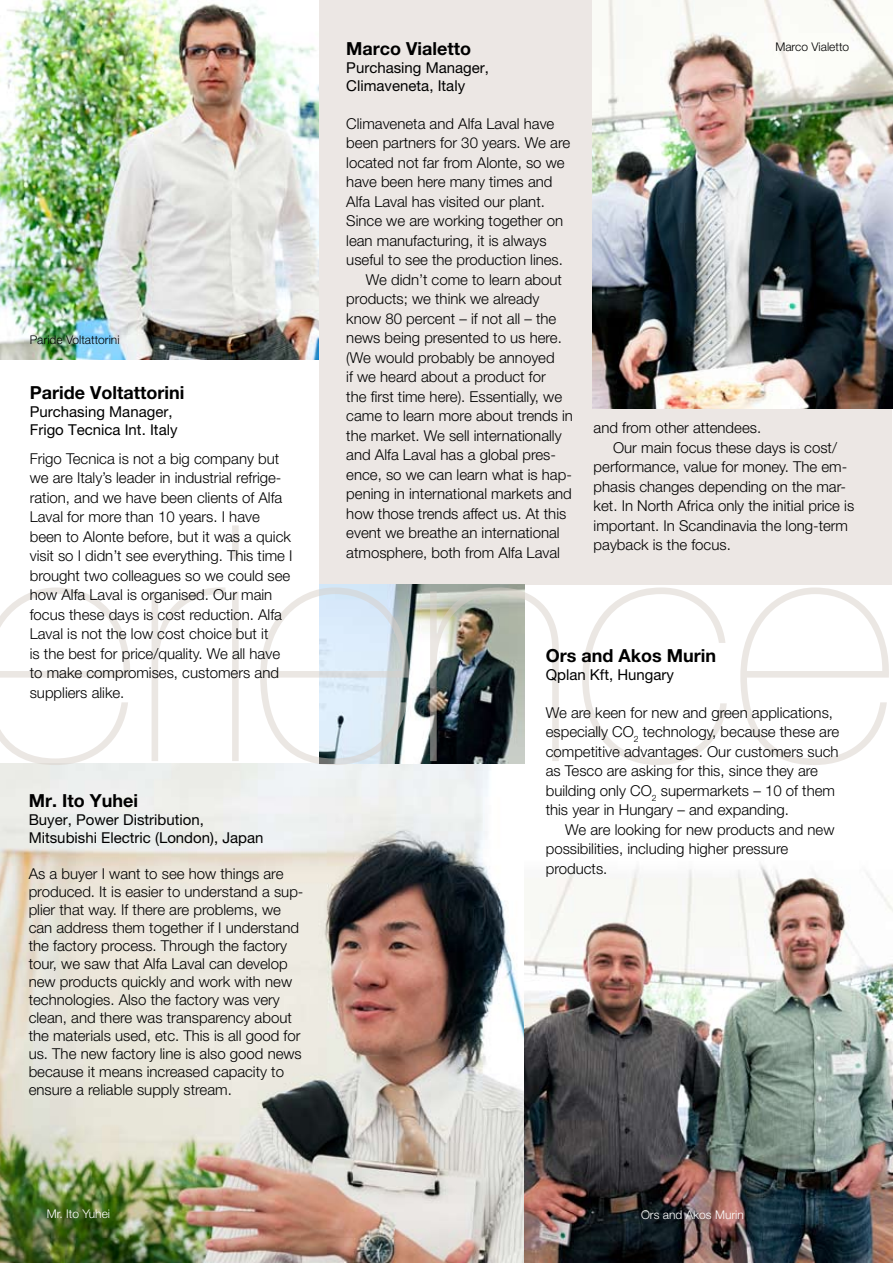
<style>
.page{position:relative;width:893px;height:1263px;background:#fff}
.page>*{position:absolute;margin:0;border:0;box-sizing:border-box;transform-origin:0 0}
.t1{font:700 18px "Helvetica Neue LT Pro";color:#000}
.t2{font:300 15px/19.5px "Helvetica Neue LT Pro";color:#000}
.t3{font:15px/18px "Helvetica Neue LT Pro";color:#000}
.t4{font:300 12px "Helvetica Neue LT Pro";color:#000}
.t5{font:300 12px "Helvetica Neue LT Pro";color:#fff}
</style>
<div class="page">
<img style="left:0;top:0;width:320px;height:359px">
<div style="left:320px;top:0;width:572px;height:585px;background:#ece7e4"></div>
<img style="left:1px;top:819px;width:523px;height:444px">
<img style="left:524px;top:864px;width:368px;height:399px">
<img style="left:593px;top:0;width:300px;height:408px">
<svg style="left:0;top:520px;width:889px;height:299px"></svg>
<p class="t4" style="left:30px;top:332px;width:91px">Paride Voltattorini</p>
<p class="t1" style="left:30px;top:382px;width:156px">Paride Voltattorini</p>
<p class="t3" style="left:30px;top:403px;width:149px">Purchasing Manager,<br>Frigo Tecnica Int. Italy</p>
<p class="t2" style="left:30px;top:448px;width:264px">Frigo Tecnica is not a big company but we are Italy’s leader in industrial refrige&shy;ration, and we have been clients of Alfa Laval for more than 10 years. I have been to Alonte before, but it was a quick visit so I didn’t see everything. This time I brought two colleagues so we could see how Alfa Laval is organised. Our main focus these days is cost reduction. Alfa Laval is not the low cost choice but it<br>is the best for price/quality. We all have to make compromises, customers and suppliers alike.</p>
<p class="t1" style="left:29px;top:790px;width:111px">Mr. Ito Yuhei</p>
<p class="t3" style="left:29px;top:811px;width:236px">Buyer, Power Distribution,<br>Mitsubishi Electric (London), Japan</p>
<p class="t2" style="left:29px;top:865px;width:276px;line-height:18px">As a buyer I want to see how things are produced. It is easier to understand a sup&shy;plier that way. If there are problems, we can address them together if I understand the factory process. Through the factory tour, we saw that Alfa Laval can develop new products quickly and work with new technologies. Also the factory was very clean, and there was transparency about the materials used, etc. This is all good for us. The new factory line is also good news because it means increased capacity to ensure a reliable supply stream.</p>
<p class="t1" style="left:346px;top:38px;width:126px">Marco Vialetto</p>
<p class="t3" style="left:346px;top:59px;width:144px">Purchasing Manager,<br>Climaveneta, Italy</p>
<p class="t2" style="left:346px;top:113px;width:210px">Climaveneta and Alfa Laval have</p>
<p class="t2" style="left:346px;top:133px;width:225px">been partners for 30 years. We are</p>
<p class="t2" style="left:346px;top:152px;width:220px">located not far from Alonte, so we</p>
<p class="t2" style="left:346px;top:172px;width:208px">have been here many times and</p>
<p class="t2" style="left:346px;top:191px;width:200px">Alfa Laval has visited our plant.</p>
<p class="t2" style="left:346px;top:211px;width:218px">Since we are working together on</p>
<p class="t2" style="left:346px;top:230px;width:202px">lean manufacturing, it is always</p>
<p class="t2" style="left:346px;top:250px;width:218px">useful to see the production lines.</p>
<p class="t2" style="left:366px;top:269px;width:198px">We didn’t come to learn about</p>
<p class="t2" style="left:346px;top:289px;width:195px">products; we think we already</p>
<p class="t2" style="left:346px;top:308px;width:212px">know 80 percent – if not all – the</p>
<p class="t2" style="left:346px;top:328px;width:217px">news being presented to us here.</p>
<p class="t2" style="left:346px;top:347px;width:210px">(We would probably be annoyed</p>
<p class="t2" style="left:346px;top:367px;width:201px">if we heard about a product for</p>
<p class="t2" style="left:346px;top:386px;width:217px">the first time here). Essentially, we</p>
<p class="t2" style="left:346px;top:406px;width:228px">came to learn more about trends in</p>
<p class="t2" style="left:346px;top:425px;width:217px">the market. We sell internationally</p>
<p class="t2" style="left:346px;top:445px;width:211px">and Alfa Laval has a global pres-</p>
<p class="t2" style="left:346px;top:464px;width:227px">ence, so we can learn what is hap-</p>
<p class="t2" style="left:346px;top:484px;width:227px">pening in international markets and</p>
<p class="t2" style="left:346px;top:503px;width:222px">how those trends affect us. At this</p>
<p class="t2" style="left:346px;top:523px;width:215px">event we breathe an international</p>
<p class="t2" style="left:346px;top:542px;width:215px">atmosphere, both from Alfa Laval</p>
<p class="t4" style="left:775px;top:39px;width:75px">Marco Vialetto</p>
<p class="t2" style="left:594px;top:418px;width:169px">and from other attendees.</p>
<p class="t2" style="left:613px;top:437px;width:225px">Our main focus these days is cost/</p>
<p class="t2" style="left:594px;top:457px;width:255px">performance, value for money. The em-</p>
<p class="t2" style="left:594px;top:476px;width:254px">phasis changes depending on the mar-</p>
<p class="t2" style="left:594px;top:496px;width:262px">ket. In North Africa only the initial price is</p>
<p class="t2" style="left:594px;top:515px;width:256px">important. In Scandinavia the long-term</p>
<p class="t2" style="left:594px;top:535px;width:139px">payback is the focus.</p>
<p class="t1" style="left:546px;top:644px;width:172px">Ors and Akos Murin</p>
<p class="t3" style="left:546px;top:665px;width:130px">Qplan Kft, Hungary</p>
<p class="t2" style="left:546px;top:702px;width:295px">We are keen for new and green applications, especially CO<sub>2</sub> technology, because these are competitive advantages. Our customers such as Tesco are asking for this, since they are building only CO<sub>2</sub> supermarkets – 10 of them this year in Hungary – and expanding.</p>
<p class="t2" style="left:546px;top:819px;width:290px;text-indent:20px">We are looking for new products and new possibilities, including higher pressure products.</p>
<p class="t5" style="left:47px;top:1206px;width:65px">Mr. Ito Yuhei</p>
<p class="t5" style="left:641px;top:1207px;width:104px">Ors and Akos Murin</p>
</div>
